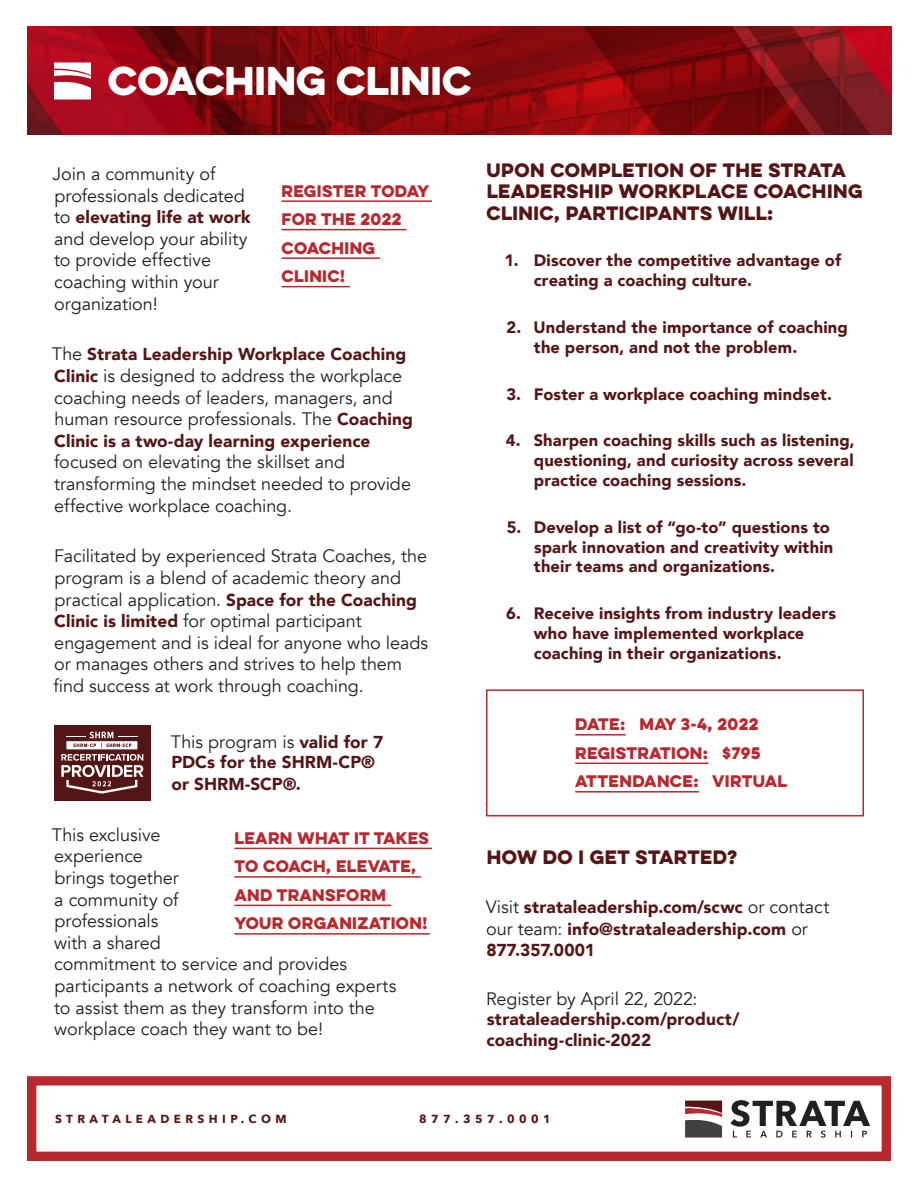
<style>
.page{position:relative;width:918px;height:1188px;background:#fff}
.page>*{position:absolute;margin:0;border:0;box-sizing:border-box;transform-origin:0 0}
.t1{font:36px "Eveleth Clean";color:#fff}
.t2{font:18px/21.6px "Avenir";letter-spacing:-.005em;color:#221f20}
.t3{font:17.4px/21.3px "Eveleth Clean";letter-spacing:.025em;color:#551515}
.t4{font:900 17.25px/21.6px "Avenir";letter-spacing:.005em;color:#551515}
.t5{font:900 16.5px/19.8px "Avenir";letter-spacing:.01em;color:#551515}
.t6{font:15px/28.5px "Eveleth Clean";letter-spacing:.025em;color:#b7292f}
.t7{font:700 11.7px "Avenir Next";letter-spacing:.38em;color:#551515}
.s1{font-weight:400;font-size:18px;color:#221f20}
.s2{font-weight:900;font-size:17.25px;color:#551515}
</style>
<div class="page">
<div style="left:27px;top:1076px;width:864px;height:85px;border:9px solid #b7292f"></div>
<svg style="left:730px;top:1100px;width:140px;height:38px"></svg>
<svg style="left:685px;top:1101px;width:37px;height:37px"></svg>
<img style="left:27px;top:27px;width:864px;height:108px">
<svg style="left:54px;top:63px;width:37px;height:36px"></svg>
<hr style="left:575px;top:734px;width:51px;height:2px;background:#b7292f">
<hr style="left:575px;top:763px;width:134px;height:1px;background:#b7292f">
<hr style="left:575px;top:791px;width:124px;height:2px;background:#b7292f">
<div style="left:486px;top:689px;width:378px;height:127px;border:2px solid #b7292f"></div>
<hr style="left:282px;top:200px;width:150px;height:2px;background:#b7292f">
<hr style="left:282px;top:229px;width:125px;height:1px;background:#b7292f">
<hr style="left:282px;top:257px;width:98px;height:2px;background:#b7292f">
<hr style="left:282px;top:286px;width:68px;height:1px;background:#b7292f">
<hr style="left:234px;top:848px;width:198px;height:1px;background:#b7292f">
<hr style="left:234px;top:876px;width:187px;height:2px;background:#b7292f">
<hr style="left:234px;top:905px;width:157px;height:1px;background:#b7292f">
<hr style="left:234px;top:933px;width:196px;height:2px;background:#b7292f">
<div style="left:54px;top:725px;width:97px;height:76px;background:#541517"></div>
<svg style="left:61px;top:732px;width:82px;height:62px"></svg>
<p class="t1" style="left:108px;top:53px;width:365px">COACHING CLINIC</p>
<p class="t2" style="left:53px;top:163px;width:194px">Join a community of professionals dedicated</p>
<p class="t4" style="left:54px;top:206px;width:198px"><span class="s1">to</span> elevating life at work</p>
<p class="t2" style="left:54px;top:228px;width:195px">and develop your ability to provide effective coaching within your organization!</p>
<p class="t4" style="left:52px;top:343px;width:356px"><span class="s1">The</span> Strata Leadership Workplace Coaching</p>
<p class="t2" style="left:54px;top:365px;width:360px"><span class="s2">Clinic</span> is designed to address the workplace coaching needs of leaders, managers, and human resource professionals. The <span class="s2">Coaching</span></p>
<p class="t4" style="left:54px;top:430px;width:318px">Clinic is a two-day learning experience</p>
<p class="t2" style="left:54px;top:452px;width:358px">focused on elevating the skillset and transforming the mindset needed to provide effective workplace coaching.</p>
<p class="t2" style="left:54px;top:546px;width:376px">Facilitated by experienced Strata Coaches, the program is a blend of academic theory and practical application. <span class="s2">Space for the Coaching Clinic is limited</span> for optimal participant engagement and is ideal for anyone who leads or manages others and strives to help them find success at work through coaching.</p>
<p class="t2" style="left:171px;top:731px;width:214px">This program is <span class="s2">valid for 7</span></p>
<p class="t4" style="left:172px;top:751px;width:205px">PDCs for the SHRM-CP® or SHRM-SCP®.</p>
<p class="t2" style="left:52px;top:824px;width:346px">This exclusive<br>experience<br>brings together<br>a community of<br>professionals<br>with a shared<br>commitment to service and provides participants a network of coaching experts to assist them as they transform into the workplace coach they want to be!</p>
<p class="t6" style="left:282px;top:176px;width:149px">REGISTER TODAY<br>FOR THE 2022<br>COACHING<br>CLINIC!</p>
<p class="t6" style="left:234px;top:823px;width:196px">LEARN WHAT IT TAKES<br>TO COACH, ELEVATE,<br>AND TRANSFORM<br>YOUR ORGANIZATION!</p>
<p class="t3" style="left:486px;top:159px;width:378px">UPON COMPLETION OF THE STRATA<br>LEADERSHIP WORKPLACE COACHING<br>CLINIC, PARTICIPANTS WILL:</p>
<p class="t5" style="left:534px;top:250px;width:309px;text-indent:-29px">1. Discover the competitive advantage of creating a coaching culture.</p>
<p class="t5" style="left:534px;top:317px;width:315px;text-indent:-27px">2. Understand the importance of coaching the person, and not the problem.</p>
<p class="t5" style="left:506px;top:384px;width:327px">3. Foster a workplace coaching mindset.</p>
<p class="t5" style="left:534px;top:430px;width:322px;text-align:justify;text-indent:-28px">4. Sharpen coaching skills such as listening, questioning, and curiosity across several practice coaching sessions.</p>
<p class="t5" style="left:534px;top:517px;width:301px;text-indent:-27px">5. Develop a list of “go-to” questions to spark innovation and creativity within their teams and organizations.</p>
<p class="t5" style="left:534px;top:603px;width:304px;text-indent:-28px">6. Receive insights from industry leaders who have implemented workplace coaching in their organizations.</p>
<p class="t6" style="left:575px;top:710px;width:214px">DATE: MAY 3-4, 2022<br>REGISTRATION: $795<br>ATTENDANCE: VIRTUAL</p>
<p class="t3" style="left:487px;top:846px;width:252px">HOW DO I GET STARTED?</p>
<p class="t4" style="left:486px;top:896px;width:345px"><span class="s1">Visit</span> strataleadership.com/scwc <span class="s1">or contact our team:</span> info@strataleadership.com <span class="s1">or<br></span>877.357.0001</p>
<p class="t2" style="left:486px;top:988px;width:213px">Register by April 22, 2022:</p>
<p class="t4" style="left:487px;top:1009px;width:254px;line-height:20.7px">strataleadership.com/product/ coaching-clinic-2022</p>
<p class="t7" style="left:55px;top:1108px;width:233px">STRATALEADERSHIP.COM</p>
<p class="t7" style="left:419px;top:1108px;width:133px">877.357.0001</p>
</div>
